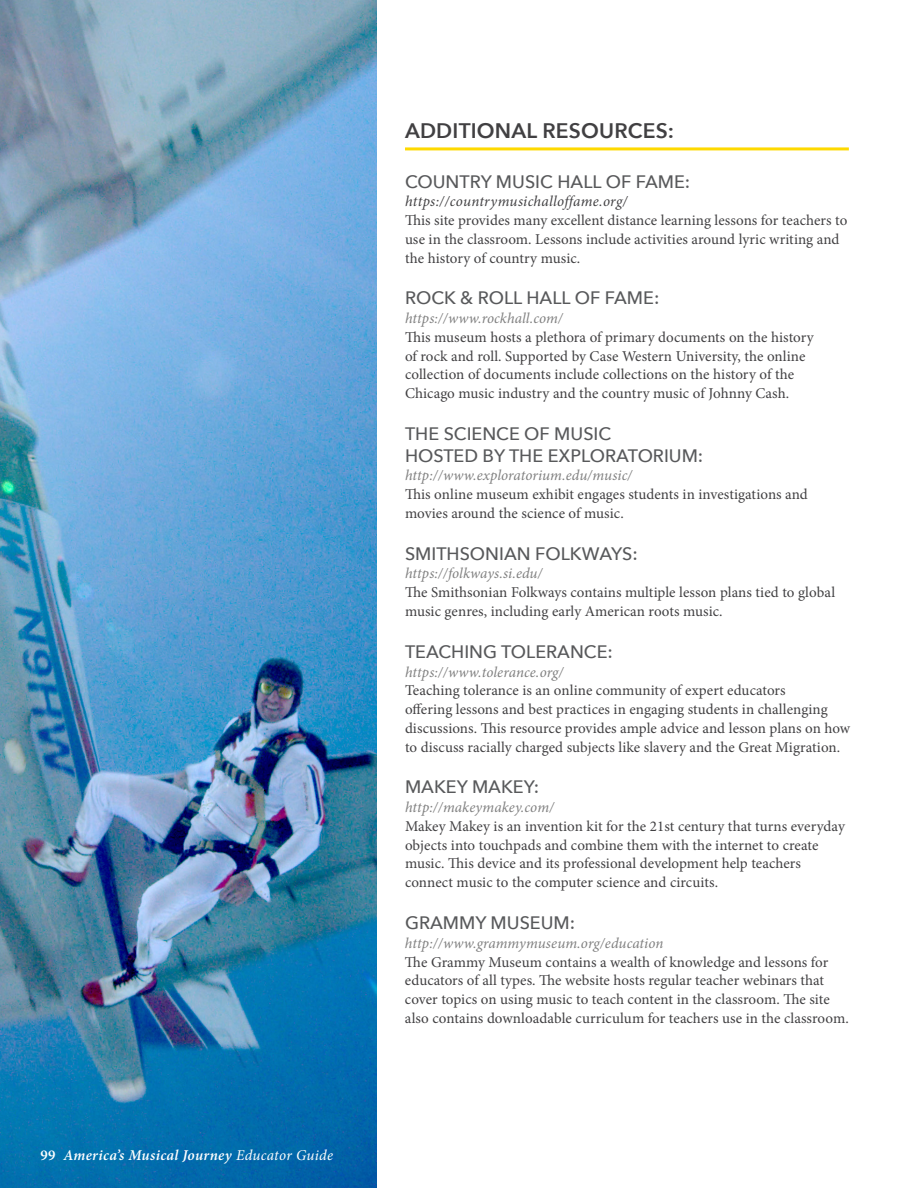
<style>
.page{position:relative;width:918px;height:1188px;background:#fff}
.page>*{position:absolute;margin:0;border:0;box-sizing:border-box;transform-origin:0 0}
.t1{font:600 21px "Avenir Next";letter-spacing:.01em;color:#414042}
.t2{font:500 18px/21.6px "Avenir Next";color:#58595b}
.t3{font:15px/18.8px "Minion Pro";letter-spacing:.005em;color:#414042}
.t4{font:italic 15px "Minion Pro";letter-spacing:.005em;color:#808080}
.t5{font:italic 600 15px "Minion Pro";letter-spacing:.02em;color:#fff}
.t6{font:italic 15px "Minion Pro";letter-spacing:.02em;color:#414042}
.s1{font-style:normal}
.s2{font-weight:400}
</style>
<div class="page">
<img style="left:0;top:0;width:376px;height:1188px">
<hr style="left:405px;top:147px;width:444px;height:3px;background:#fed900">
<p class="t5" style="left:40px;top:1145px;width:294px"><span class="s1">99</span> America’s Musical Journey <span class="s2">Educator Guide</span></p>
<h1 class="t1" style="left:405px;top:112px;width:271px">ADDITIONAL RESOURCES:</h1>
<p class="t2" style="left:405px;top:170px;width:287px">COUNTRY MUSIC HALL OF FAME:</p>
<p class="t6" style="left:405px;top:191px;width:224px">https://countrymusichalloffame.org/</p>
<p class="t3" style="left:405px;top:211px;width:444px">This site provides many excellent distance learning lessons for teachers to use in the classroom. Lessons include activities around lyric writing and the history of country music.</p>
<p class="t2" style="left:405px;top:287px;width:256px">ROCK &amp; ROLL HALL OF FAME:</p>
<p class="t4" style="left:405px;top:308px;width:160px">https://www.rockhall.com/</p>
<p class="t3" style="left:405px;top:328px;width:410px">This museum hosts a plethora of primary documents on the history of rock and roll. Supported by Case Western University, the online collection of documents include collections on the history of the Chicago music industry and the country music of Johnny Cash.</p>
<p class="t2" style="left:405px;top:422px;width:300px">THE SCIENCE OF MUSIC<br>HOSTED BY THE EXPLORATORIUM:</p>
<p class="t4" style="left:405px;top:465px;width:229px">http://www.exploratorium.edu/music/</p>
<p class="t3" style="left:405px;top:485px;width:404px">This online museum exhibit engages students in investigations and movies around the science of music.</p>
<p class="t2" style="left:405px;top:542px;width:234px">SMITHSONIAN FOLKWAYS:</p>
<p class="t4" style="left:405px;top:563px;width:139px">https://folkways.si.edu/</p>
<p class="t3" style="left:405px;top:583px;width:432px">The Smithsonian Folkways contains multiple lesson plans tied to global music genres, including early American roots music.</p>
<p class="t2" style="left:405px;top:640px;width:209px">TEACHING TOLERANCE:</p>
<p class="t4" style="left:405px;top:662px;width:160px">https://www.tolerance.org/</p>
<p class="t3" style="left:405px;top:681px;width:447px">Teaching tolerance is an online community of expert educators<br>offering lessons and best practices in engaging students in challenging discussions. This resource provides ample advice and lesson plans on how to discuss racially charged subjects like slavery and the Great Migration.</p>
<p class="t2" style="left:405px;top:776px;width:136px">MAKEY MAKEY:</p>
<p class="t4" style="left:405px;top:797px;width:151px">http://makeymakey.com/</p>
<p class="t3" style="left:405px;top:817px;width:441px">Makey Makey is an invention kit for the 21st century that turns everyday objects into touchpads and combine them with the internet to create music. This device and its professional development help teachers connect music to the computer science and circuits.</p>
<p class="t2" style="left:405px;top:911px;width:172px">GRAMMY MUSEUM:</p>
<p class="t4" style="left:405px;top:933px;width:260px">http://www.grammymuseum.org/education</p>
<p class="t3" style="left:405px;top:952px;width:445px">The Grammy Museum contains a wealth of knowledge and lessons for educators of all types. The website hosts regular teacher webinars that cover topics on using music to teach content in the classroom. The site also contains downloadable curriculum for teachers use in the classroom.</p>
</div>
